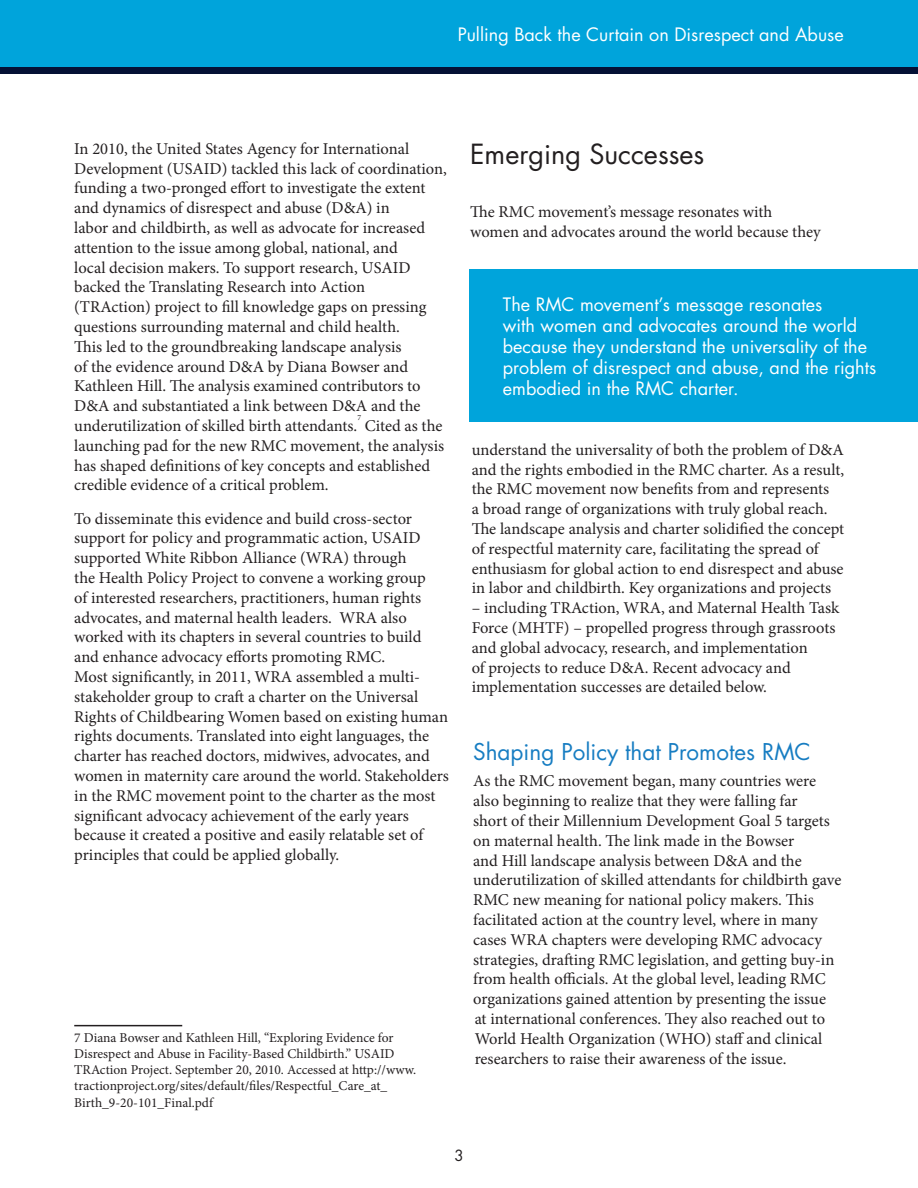
<style>
.page{position:relative;width:918px;height:1188px;background:#fff}
.page>*{position:absolute;margin:0;border:0;box-sizing:border-box;transform-origin:0 0}
.Heading_1{font:27px "Futura Std";color:#231f20}
.Heading_2{font:22.5px "Futura Std";color:#177dc2}
.Callout_Box{font:18px/21px "Futura Std";color:#fff}
.Body{font:16.5px/19.8px "Minion Pro";color:#231f20}
.Heading_1-2{font:16.5px/19.8px "Minion Pro";color:#231f20}
.Callout_Box-2{font:15px "Futura Std";color:#231f20}
.t1{font:13.5px/16.2px "Minion Pro";color:#231f20}
.Body-2{font:7.8px "Minion Pro";color:#231f20}
</style>
<div class="page">
<div style="left:0;top:0;width:918px;height:68px;background:#00a4db"></div>
<div style="left:0;top:68px;width:918px;height:6px;background:#041135"></div>
<hr style="left:74px;top:1025px;width:108px;height:1px;background:#231f20">
<div style="left:469px;top:269px;width:449px;height:153px;background:#00a4db"></div>
<p class="Callout_Box" style="left:458px;top:24px;width:388px">Pulling Back the Curtain on Disrespect and Abuse</p>
<p class="Body" style="left:74px;top:139px;width:374px">In 2010, the United States Agency for International Development (USAID) tackled this lack of coordination, funding a two-pronged effort to investigate the extent and dynamics of disrespect and abuse (D&amp;A) in<br>labor and childbirth, as well as advocate for increased attention to the issue among global, national, and<br>local decision makers. To support research, USAID backed the Translating Research into Action<br>(TRAction) project to fill knowledge gaps on pressing questions surrounding maternal and child health.<br>This led to the groundbreaking landscape analysis<br>of the evidence around D&amp;A by Diana Bowser and Kathleen Hill. The analysis examined contributors to D&amp;A and substantiated a link between D&amp;A and the underutilization of skilled birth attendants.</p>
<p class="Body-2" style="left:357px;top:413px;width:5px">7</p>
<p class="Body" style="left:74px;top:416px;width:371px;text-indent:291px">Cited as the launching pad for the new RMC movement, the analysis has shaped definitions of key concepts and established credible evidence of a critical problem.</p>
<p class="Body" style="left:74px;top:509px;width:376px">To disseminate this evidence and build cross-sector support for policy and programmatic action, USAID supported White Ribbon Alliance (WRA) through<br>the Health Policy Project to convene a working group<br>of interested researchers, practitioners, human rights advocates, and maternal health leaders. WRA also worked with its chapters in several countries to build and enhance advocacy efforts promoting RMC.<br>Most significantly, in 2011, WRA assembled a multi&shy;stakeholder group to craft a charter on the Universal Rights of Childbearing Women based on existing human rights documents. Translated into eight languages, the charter has reached doctors, midwives, advocates, and women in maternity care around the world. Stakeholders in the RMC movement point to the charter as the most significant advocacy achievement of the early years because it created a positive and easily relatable set of principles that could be applied globally.</p>
<p class="t1" style="left:74px;top:1029px;width:343px">7 Diana Bowser and Kathleen Hill, “Exploring Evidence for Disrespect and Abuse in Facility-Based Childbirth.” USAID TRAction Project. September 20, 2010. Accessed at http://www. tractionproject.org/sites/default/files/Respectful_Care_at_ Birth_9-20-101_Final.pdf</p>
<p class="Heading_1" style="left:470px;top:137px;width:236px">Emerging Successes</p>
<p class="Heading_1-2" style="left:470px;top:202px;width:352px">The RMC movement’s message resonates with women and advocates around the world because they</p>
<p class="Callout_Box" style="left:503px;top:294px;width:375px">The RMC movement’s message resonates<br>with women and advocates around the world because they understand the universality of the problem of disrespect and abuse, and the rights embodied in the RMC charter.</p>
<p class="Heading_1-2" style="left:472px;top:440px;width:374px">understand the universality of both the problem of D&amp;A and the rights embodied in the RMC charter. As a result, the RMC movement now benefits from and represents<br>a broad range of organizations with truly global reach.<br>The landscape analysis and charter solidified the concept of respectful maternity care, facilitating the spread of enthusiasm for global action to end disrespect and abuse in labor and childbirth. Key organizations and projects</p>
<p class="Heading_1-2" style="left:472px;top:598px;width:369px">– including TRAction, WRA, and Maternal Health Task Force (MHTF) – propelled progress through grassroots and global advocacy, research, and implementation<br>of projects to reduce D&amp;A. Recent advocacy and implementation successes are detailed below.</p>
<p class="Heading_2" style="left:473px;top:737px;width:339px">Shaping Policy that Promotes RMC</p>
<p class="Body" style="left:473px;top:771px;width:370px">As the RMC movement began, many countries were also beginning to realize that they were falling far<br>short of their Millennium Development Goal 5 targets on maternal health. The link made in the Bowser<br>and Hill landscape analysis between D&amp;A and the underutilization of skilled attendants for childbirth gave RMC new meaning for national policy makers. This facilitated action at the country level, where in many cases WRA chapters were developing RMC advocacy strategies, drafting RMC legislation, and getting buy-in from health officials. At the global level, leading RMC organizations gained attention by presenting the issue at international conferences. They also reached out to World Health Organization (WHO) staff and clinical researchers to raise their awareness of the issue.</p>
<p class="Callout_Box-2" style="left:454px;top:1146px;width:11px">3</p>
</div>
